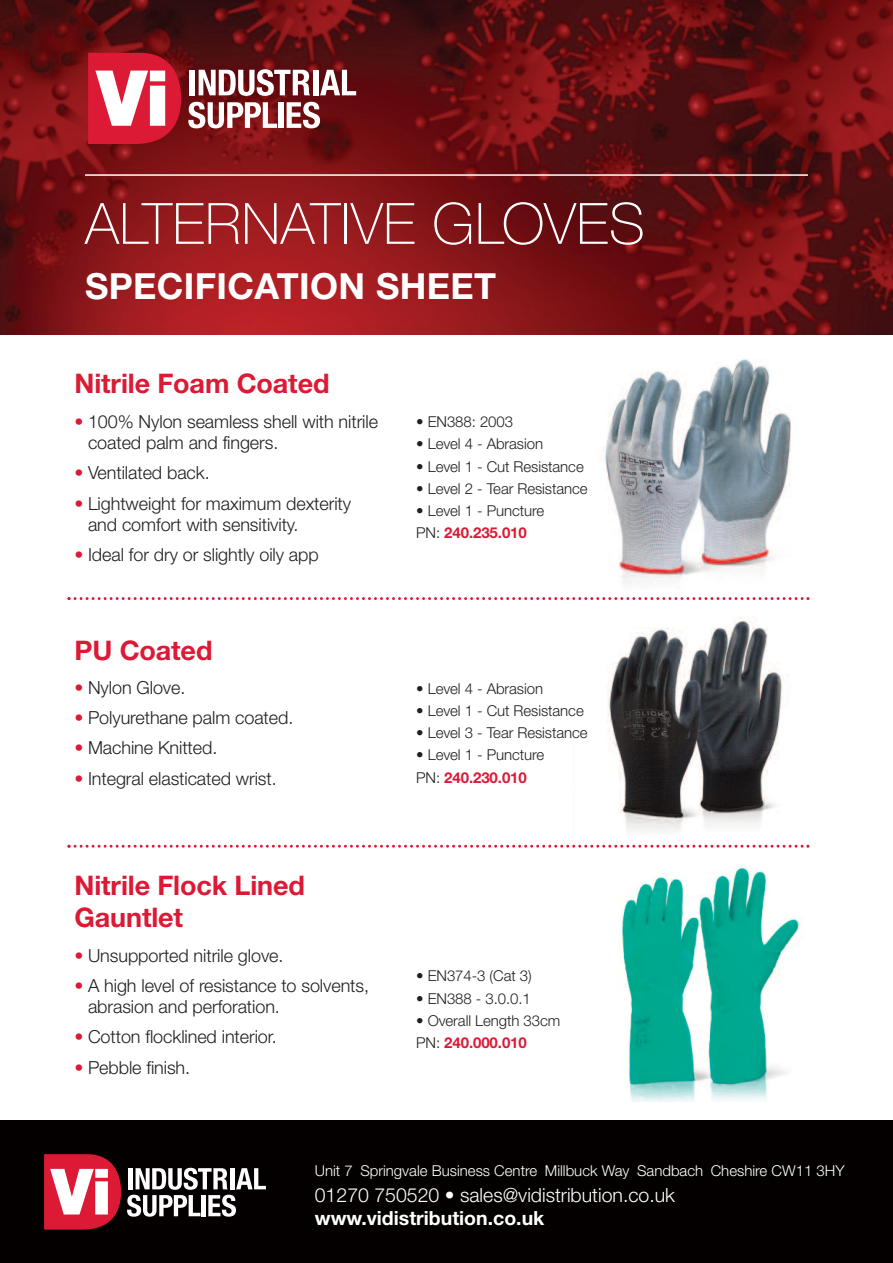
<style>
.page{position:relative;width:893px;height:1263px;background:#fff}
.page>*{position:absolute;margin:0;border:0;box-sizing:border-box;transform-origin:0 0}
.t1{font:100 57px "Helvetica Neue";letter-spacing:.01em;color:#fff}
.t2{font:700 36px "Helvetica Neue";letter-spacing:.01em;color:#fff}
.t3{font:700 27px/32.4px "Helvetica Neue";letter-spacing:-.005em;color:#dc1a36}
.t4{font:300 19.5px "Helvetica Neue";color:#fff}
.t5{font:700 19.5px "Helvetica Neue";color:#fff}
.t6{font:300 18px/21.6px "Helvetica Neue";letter-spacing:-.005em;color:#231f20}
.t7{font:300 15px/22.2px "Helvetica Neue";letter-spacing:-.005em;color:#231f20}
.t8{font:300 15px "Helvetica Neue";color:#fff}
.s1{font-weight:900;color:#dc1a36}
.s2{font-weight:700;color:#dc1a36}
</style>
<div class="page">
<img style="left:0;top:0;width:893px;height:335px">
<svg style="left:88px;top:53px;width:93px;height:91px"></svg>
<div style="left:190px;top:70px;width:5px;height:25px;background:#fff"></div>
<svg style="left:199px;top:69px;width:111px;height:27px"></svg>
<div style="left:313px;top:70px;width:5px;height:25px;background:#fff"></div>
<svg style="left:320px;top:70px;width:36px;height:25px"></svg>
<svg style="left:188px;top:102px;width:89px;height:26px"></svg>
<div style="left:279px;top:102px;width:5px;height:26px;background:#fff"></div>
<svg style="left:287px;top:102px;width:33px;height:26px"></svg>
<hr style="left:85px;top:174px;width:723px;height:2px;background:#fff">
<div style="left:0;top:1121px;width:893px;height:142px;background:#040000"></div>
<svg style="left:44px;top:1154px;width:77px;height:75px;background:#d35a6b"></svg>
<svg style="left:127px;top:1168px;width:139px;height:49px"></svg>
<img style="left:603px;top:359px;width:188px;height:226px">
<img style="left:573px;top:617px;width:235px;height:228px">
<img style="left:620px;top:865px;width:182px;height:236px">
<svg style="left:68px;top:597px;width:741px;height:3px"></svg>
<svg style="left:68px;top:845px;width:741px;height:3px"></svg>
<h1 class="t1" style="left:85px;top:189px;width:561px">ALTERNATIVE GLOVES</h1>
<h2 class="t2" style="left:85px;top:274px;width:413px">SPECIFICATION SHEET</h2>
<h3 class="t3" style="left:75px;top:370px;width:256px">Nitrile Foam Coated</h3>
<p class="t6" style="left:88px;top:412px;width:292px;text-indent:-13px"><span class="s1">•</span> 100% Nylon seamless shell with nitrile coated palm and fingers.</p>
<p class="t6" style="left:75px;top:464px;width:137px"><span class="s1">•</span> Ventilated back.</p>
<p class="t6" style="left:88px;top:494px;width:265px;text-indent:-13px"><span class="s1">•</span> Lightweight for maximum dexterity and comfort with sensitivity.</p>
<p class="t6" style="left:75px;top:546px;width:246px"><span class="s1">•</span> Ideal for dry or slightly oily app</p>
<h3 class="t3" style="left:75px;top:636px;width:139px">PU Coated</h3>
<p class="t6" style="left:75px;top:679px;width:112px"><span class="s1">•</span> Nylon Glove.</p>
<p class="t6" style="left:75px;top:709px;width:220px"><span class="s1">•</span> Polyurethane palm coated.</p>
<p class="t6" style="left:75px;top:739px;width:144px"><span class="s1">•</span> Machine Knitted.</p>
<p class="t6" style="left:75px;top:769px;width:204px"><span class="s1">•</span> Integral elasticated wrist.</p>
<h3 class="t3" style="left:75px;top:871px;width:232px">Nitrile Flock Lined<br>Gauntlet</h3>
<p class="t6" style="left:75px;top:946px;width:210px"><span class="s1">•</span> Unsupported nitrile glove.</p>
<p class="t6" style="left:88px;top:976px;width:282px;text-indent:-13px"><span class="s1">•</span> A high level of resistance to solvents, abrasion and perforation.</p>
<p class="t6" style="left:75px;top:1028px;width:204px"><span class="s1">•</span> Cotton flocklined interior.</p>
<p class="t6" style="left:75px;top:1058px;width:117px"><span class="s1">•</span> Pebble finish.</p>
<p class="t7" style="left:416px;top:412px;width:98px">• EN388: 2003</p>
<p class="t7" style="left:416px;top:434px;width:128px">• Level 4 - Abrasion</p>
<p class="t7" style="left:416px;top:456px;width:169px">• Level 1 - Cut Resistance</p>
<p class="t7" style="left:416px;top:479px;width:173px">• Level 2 - Tear Resistance</p>
<p class="t7" style="left:416px;top:501px;width:130px">• Level 1 - Puncture<br>PN: <span class="s2">240.235.010</span></p>
<p class="t7" style="left:416px;top:678px;width:128px">• Level 4 - Abrasion</p>
<p class="t7" style="left:416px;top:701px;width:169px">• Level 1 - Cut Resistance</p>
<p class="t7" style="left:416px;top:723px;width:173px">• Level 3 - Tear Resistance</p>
<p class="t7" style="left:416px;top:745px;width:130px">• Level 1 - Puncture<br>PN: <span class="s2">240.230.010</span></p>
<p class="t7" style="left:416px;top:966px;width:117px">• EN374-3 (Cat 3)</p>
<p class="t7" style="left:416px;top:989px;width:116px">• EN388 - 3.0.0.1</p>
<p class="t7" style="left:416px;top:1011px;width:146px">• Overall Length 33cm<br>PN: <span class="s2">240.000.010</span></p>
<p class="t8" style="left:315px;top:1165px;width:531px">Unit 7 Springvale Business Centre Millbuck Way Sandbach Cheshire CW11 3HY</p>
<p class="t4" style="left:315px;top:1188px;width:362px">01270 750520 • sales@vidistribution.co.uk</p>
<p class="t5" style="left:315px;top:1211px;width:231px">www.vidistribution.co.uk</p>
</div>
